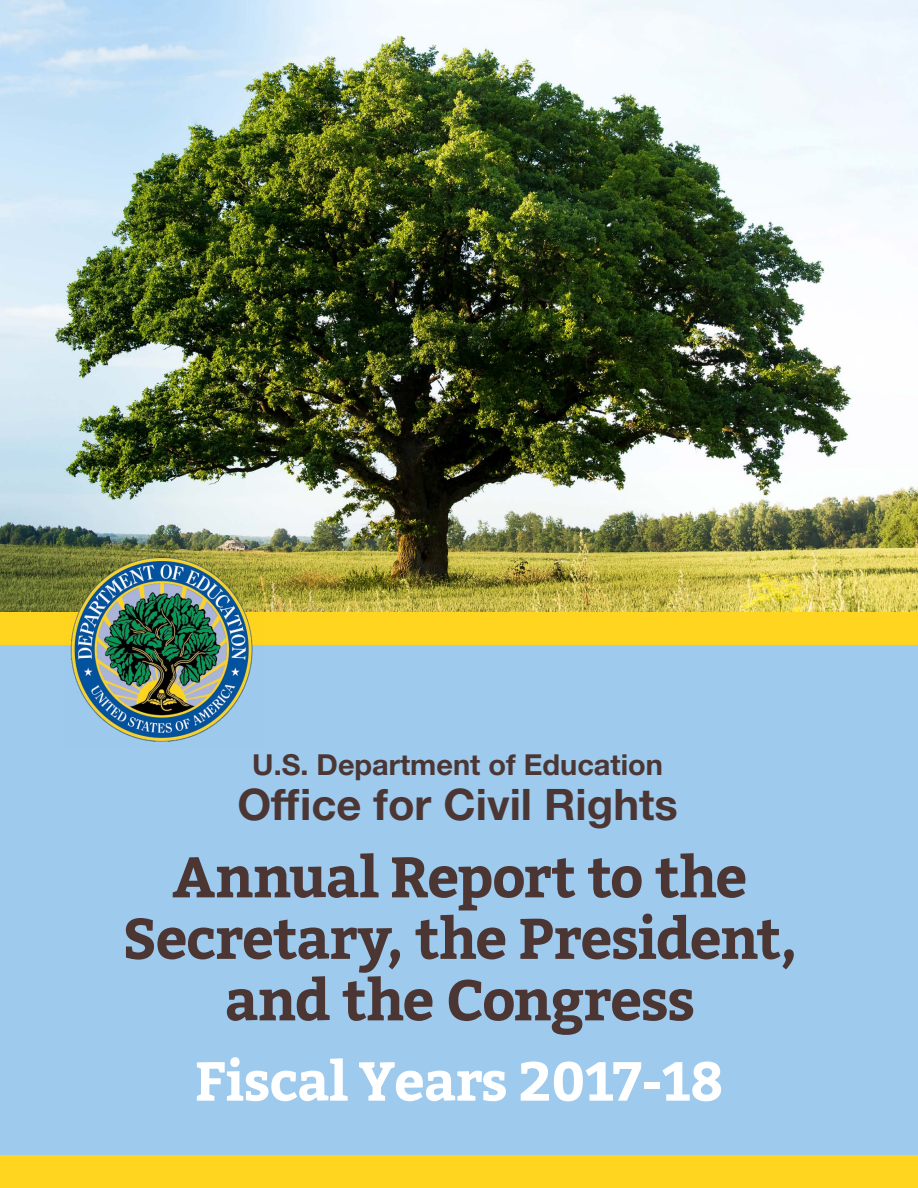
<style>
.page{position:relative;width:918px;height:1188px;background:#fff}
.page>*{position:absolute;margin:0;border:0;box-sizing:border-box;transform-origin:0 0}
.t1{font:700 57px/61.5px "Bitter";letter-spacing:-.025em;color:#4b3634;text-align:center}
.t2{font:700 54.6px "Bitter";letter-spacing:-.02em;color:#fff}
.t3{font:700 43.5px "Helvetica Neue LT Std";color:#4b3634}
.t4{font:700 28.95px "Helvetica Neue LT Std";color:#4b3634}
</style>
<div class="page">
<img style="left:0;top:0;width:918px;height:612px">
<div style="left:0;top:614px;width:918px;height:574px;background:#9dcaed"></div>
<div style="left:0;top:1156px;width:918px;height:32px;background:#ffd520"></div>
<div style="left:0;top:612px;width:918px;height:32px;background:#ffd520"></div>
<img style="left:63px;top:549px;width:202px;height:193px">
<p class="t4" style="left:252px;top:747px;width:412px">U.S. Department of Education</p>
<p class="t3" style="left:237px;top:777px;width:442px">Offce for Civil Rights</p>
<h1 class="t1" style="left:122px;top:848px;width:676px">Annual Report to the<br>Secretary, the President, and the Congress</h1>
<h1 class="t2" style="left:194px;top:1046px;width:531px">Fiscal Years 2017-18</h1>
</div>
